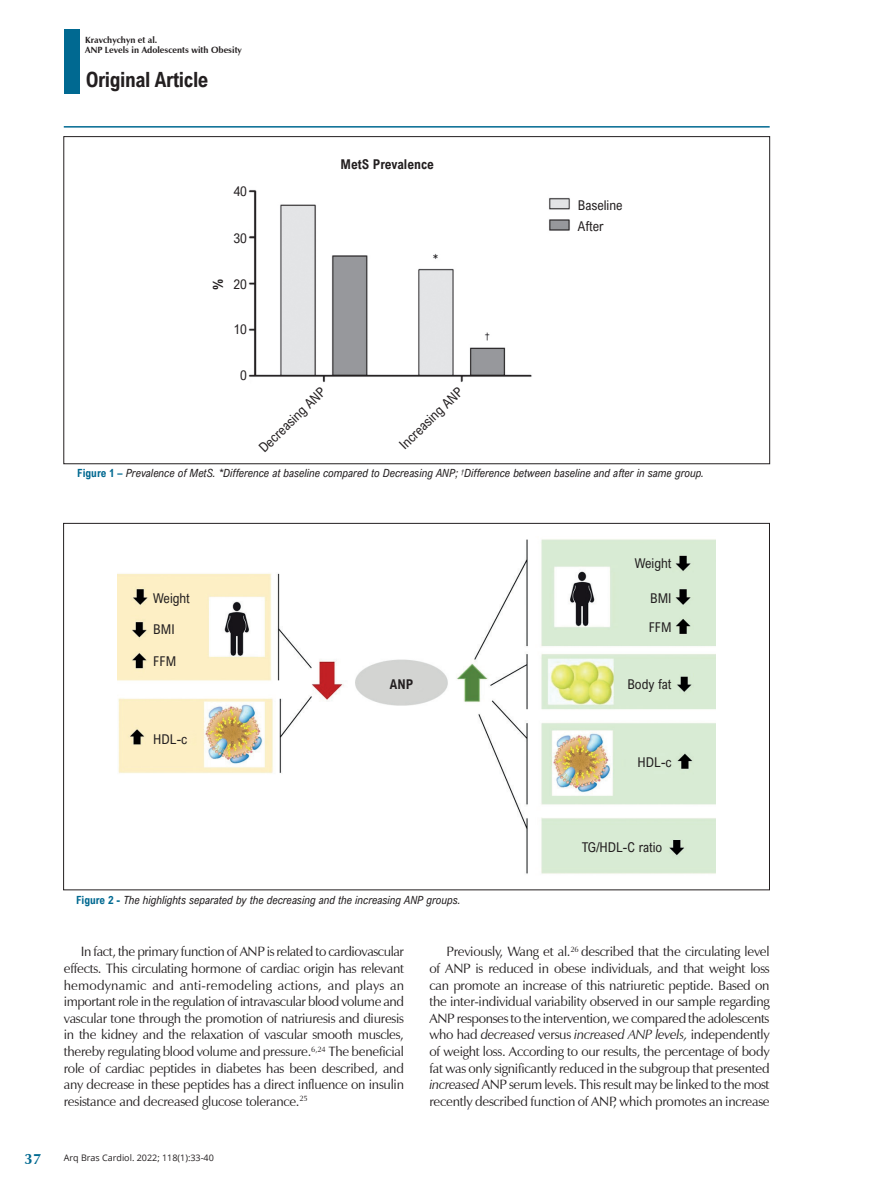
<style>
.page{position:relative;width:893px;height:1191px;background:#fff}
.page>*{position:absolute;margin:0;border:0;box-sizing:border-box;transform-origin:0 0}
.t1{font:700 21px "Arial Nova Cond";letter-spacing:-.02em;color:#231f20}
.t2{font:700 15px "Zapf Humanist 601 BT";color:#006991}
._01-TEXTO_BASICO{font:13.5px/16.6px "Zapf Humanist 601 BT";letter-spacing:-.02em;color:#231f20;text-align:justify}
.t3{font:13.5px "Arial Nova Cond";color:#231f20}
.t4{font:700 13.5px "Arial Nova Cond";color:#231f20}
._06_-_LEGENDA_FIGURA{font:italic 11.25px "Arial Nova Cond";color:#231f20}
.t5{font:700 9px/10.8px "Zapf Humanist 601 BT";color:#231f20}
.t6{font:9px "Open Sans";color:#231f20}
.s1{font-weight:700;font-style:normal;color:#006991}
.s2{font-style:italic}
</style>
<div class="page">
<hr style="left:64px;top:126px;width:706px;height:2px;background:#006991">
<div style="left:64px;top:29px;width:16px;height:65px;background:#006991"></div>
<img style="left:248px;top:189px;width:322px;height:193px">
<img style="left:117px;top:539px;width:599px;height:335px">
<p class="t5" style="left:85px;top:34px;width:158px">Kravchychyn et al.<br>ANP Levels in Adolescents with Obesity</p>
<h1 class="t1" style="left:86px;top:67px;width:124px">Original Article</h1>
<p class="t4" style="left:226px;top:279px;width:12px;rotate:90deg">%</p>
<p class="t3" style="left:234px;top:183px;width:15px">40</p>
<p class="t3" style="left:234px;top:229px;width:15px">30</p>
<p class="t3" style="left:234px;top:276px;width:15px">20</p>
<p class="t3" style="left:234px;top:321px;width:15px">10</p>
<p class="t3" style="left:240px;top:366px;width:8px">0</p>
<p class="t4" style="left:341px;top:156px;width:95px">MetS Prevalence</p>
<p class="t3" style="left:255px;top:444px;width:88px;rotate:-44deg">Decreasing ANP</p>
<p class="t3" style="left:396px;top:441px;width:84px;rotate:-44deg">Increasing ANP</p>
<p class="t3" style="left:578px;top:196px;width:46px">Baseline</p>
<p class="t3" style="left:578px;top:218px;width:27px">After</p>
<p class="_06_-_LEGENDA_FIGURA" style="left:77px;top:466px;width:628px"><span class="s1">Figure 1 –</span> Prevalence of MetS. *Difference at baseline compared to Decreasing ANP; <sup>†</sup>Difference between baseline and after in same group.</p>
<p class="t3" style="left:635px;top:555px;width:38px">Weight</p>
<p class="t3" style="left:153px;top:589px;width:38px">Weight</p>
<p class="t3" style="left:650px;top:589px;width:23px">BMI</p>
<p class="t3" style="left:153px;top:621px;width:23px">BMI</p>
<p class="t3" style="left:649px;top:619px;width:24px">FFM</p>
<p class="t3" style="left:153px;top:653px;width:24px">FFM</p>
<p class="t3" style="left:627px;top:675px;width:46px">Body fat</p>
<p class="t4" style="left:390px;top:675px;width:25px">ANP</p>
<p class="t3" style="left:153px;top:731px;width:35px">HDL-c</p>
<p class="t3" style="left:638px;top:754px;width:35px">HDL-c</p>
<p class="t2" style="left:25px;top:1149px;width:18px">37</p>
<p class="_06_-_LEGENDA_FIGURA" style="left:76px;top:892px;width:386px"><span class="s1">Figure 2 -</span> The highlights separated by the decreasing and the increasing ANP groups.</p>
<p class="t3" style="left:582px;top:838px;width:82px">TG/HDL-C ratio</p>
<p class="_01-TEXTO_BASICO" style="left:64px;top:943px;width:342px;text-indent:17px">In fact, the primary function of ANP is related to cardiovascular effects. This circulating hormone of cardiac origin has relevant hemodynamic and anti-remodeling actions, and plays an important role in the regulation of intravascular blood volume and vascular tone through the promotion of natriuresis and diuresis in the kidney and the relaxation of vascular smooth muscles, thereby regulating blood volume and pressure.<sup>6,24</sup> The beneficial role of cardiac peptides in diabetes has been described, and any decrease in these peptides has a direct influence on insulin resistance and decreased glucose tolerance.<sup>25</sup></p>
<p class="_01-TEXTO_BASICO" style="left:429px;top:943px;width:342px;text-indent:17px">Previously, Wang et al.<sup>26</sup> described that the circulating level of ANP is reduced in obese individuals, and that weight loss can promote an increase of this natriuretic peptide. Based on the inter-individual variability observed in our sample regarding ANP responses to the intervention, we compared the adolescents who had <span class="s2">decreased</span> versus <span class="s2">increased ANP levels,</span> independently of weight loss. According to our results, the percentage of body fat was only significantly reduced in the subgroup that presented <span class="s2">increased</span> ANP serum levels. This result may be linked to the most recently described function of ANP, which promotes an increase</p>
<p class="t6" style="left:64px;top:1152px;width:152px">Arq Bras Cardiol. 2022; 118(1):33-40</p>
</div>
